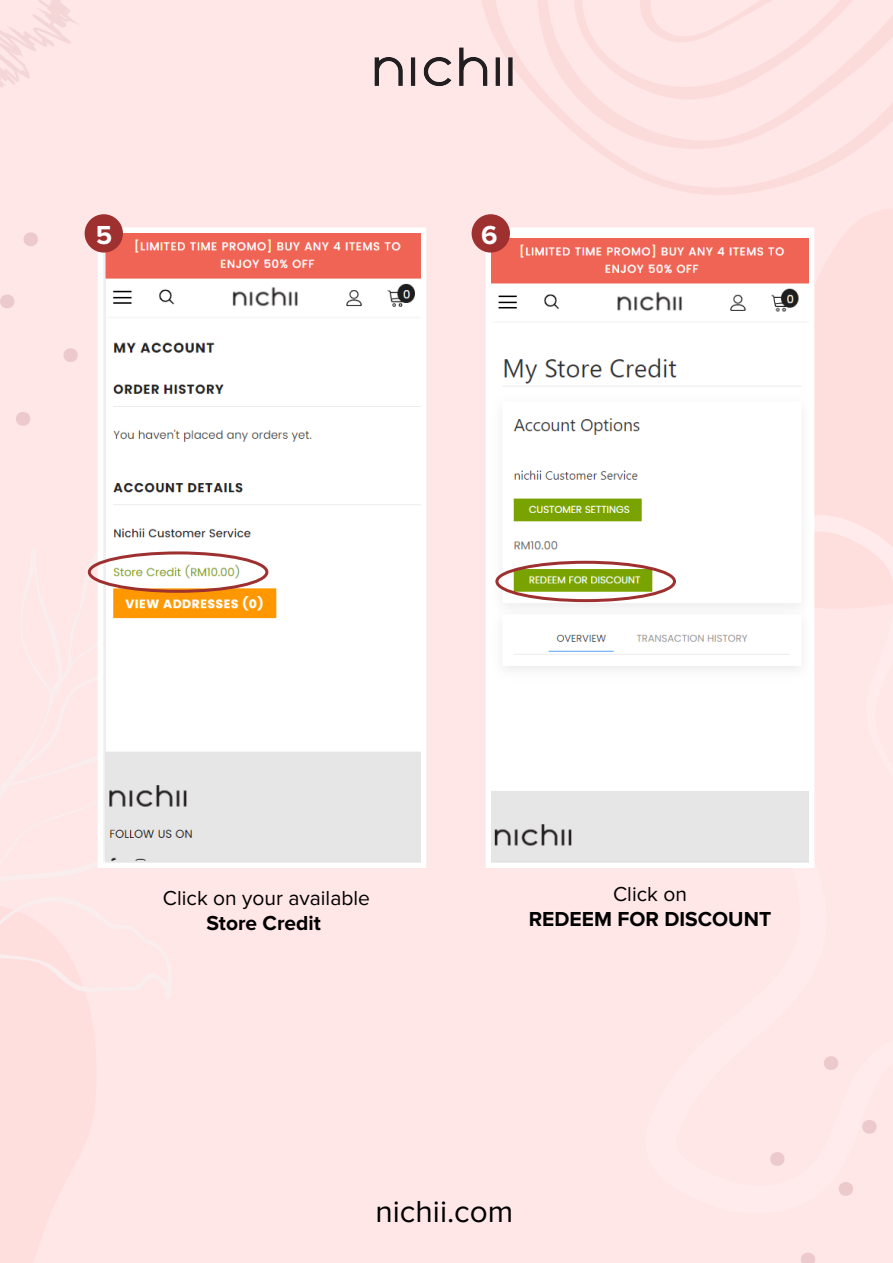
<style>
.page{position:relative;width:893px;height:1263px;background:#ffe6e7}
.page>*{position:absolute;margin:0;border:0;box-sizing:border-box;transform-origin:0 0}
.t1{font:31.5px "Proxima Nova";color:#000}
.t2{font:700 27px "Proxima Nova";color:#fff}
.t3{font:700 21px "Proxima Nova";color:#000}
.t4{font:21px "Proxima Nova";color:#000}
</style>
<div class="page">
<svg style="left:482px;top:0;width:372px;height:195px"></svg>
<svg style="left:534px;top:0;width:359px;height:151px"></svg>
<svg style="left:569px;top:0;width:324px;height:103px"></svg>
<svg style="left:0;top:0;width:78px;height:88px"></svg>
<svg style="left:24px;top:232px;width:14px;height:14px"></svg>
<svg style="left:0;top:294px;width:14px;height:14px"></svg>
<svg style="left:16px;top:412px;width:14px;height:14px"></svg>
<svg style="left:64px;top:348px;width:14px;height:14px"></svg>
<svg style="left:862px;top:1120px;width:14px;height:14px"></svg>
<svg style="left:824px;top:1056px;width:14px;height:14px"></svg>
<svg style="left:770px;top:1152px;width:14px;height:14px"></svg>
<svg style="left:839px;top:1182px;width:14px;height:14px"></svg>
<svg style="left:801px;top:1253px;width:14px;height:10px"></svg>
<img style="left:374px;top:35px;width:152px;height:66px">
<div style="left:98px;top:227px;width:328px;height:641px;border:12px solid #fff"></div>
<img style="left:104px;top:233px;width:316px;height:629px">
<div style="left:85px;top:214px;width:38px;height:39px;background:#9e3030;border-radius:50%"></div>
<div style="left:486px;top:227px;width:328px;height:641px;border:12px solid #fff"></div>
<img style="left:492px;top:239px;width:316px;height:623px">
<div style="left:472px;top:214px;width:38px;height:39px;background:#9e3030;border-radius:50%"></div>
<div style="left:88px;top:551px;width:180px;height:42px;border:3px solid #9e3030;border-radius:50%"></div>
<div style="left:495px;top:561px;width:181px;height:41px;border:3px solid #9e3030;border-radius:50%"></div>
<p class="t2" style="left:96px;top:219px;width:18px">5</p>
<p class="t2" style="left:481px;top:219px;width:18px">6</p>
<p class="t4" style="left:163px;top:886px;width:209px">Click on your available</p>
<p class="t3" style="left:207px;top:911px;width:116px">Store Credit</p>
<p class="t4" style="left:613px;top:881px;width:75px">Click on</p>
<p class="t3" style="left:529px;top:907px;width:244px">REDEEM FOR DISCOUNT</p>
<h1 class="t1" style="left:375px;top:1193px;width:139px">nichii.com</h1>
</div>
